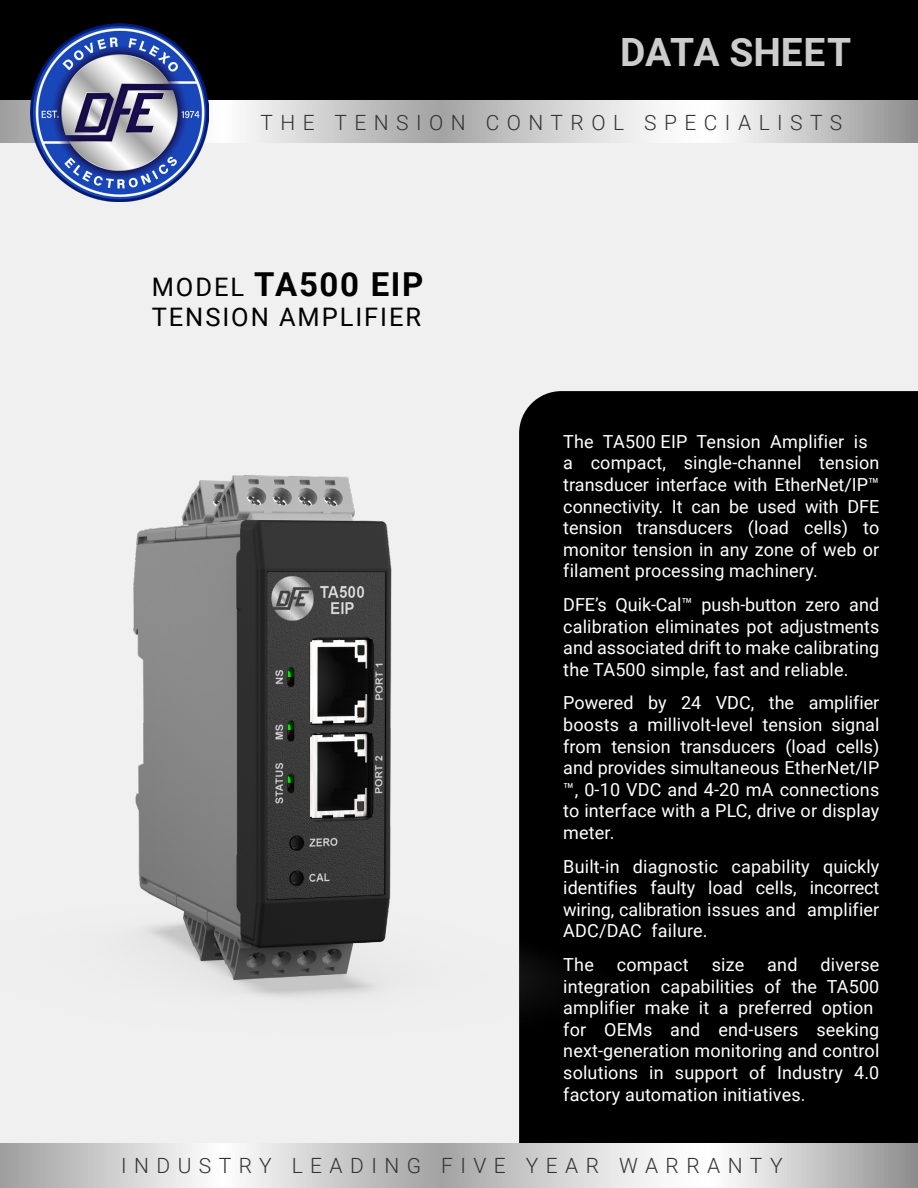
<style>
.page{position:relative;width:918px;height:1188px;background:#fff}
.page>*{position:absolute;margin:0;border:0;box-sizing:border-box;transform-origin:0 0}
.t1{font:700 39px "Roboto";color:#ccc}
.t2{font:700 33px "Roboto";letter-spacing:.05em;color:#000}
.t3{font:25.5px "Roboto";letter-spacing:.075em;color:#000}
.t4{font:300 21px "Roboto";letter-spacing:.355em;color:#333}
.t5{font:18px/21.6px "Roboto";letter-spacing:.01em;color:#fff;text-align:justify}
.s1{font-weight:400;font-size:25.5px}
</style>
<div class="page">
<div style="left:0;top:130px;width:918px;height:1014px;background:#f0f0f0"></div>
<svg style="left:0;top:99px;width:918px;height:44px"></svg>
<div style="left:0;top:0;width:918px;height:99px;background:#000"></div>
<img style="left:31px;top:24px;width:178px;height:178px">
<div style="left:519px;top:391px;width:399px;height:753px;background:#000"></div>
<svg style="left:0;top:1144px;width:918px;height:44px"></svg>
<img style="left:133px;top:391px;width:477px;height:679px">
<h1 class="t1" style="left:620px;top:25px;width:233px">DATA SHEET</h1>
<p class="t4" style="left:261px;top:108px;width:583px">THE TENSION CONTROL SPECIALISTS</p>
<h2 class="t2" style="left:152px;top:261px;width:273px"><span class="s1">MODEL</span> TA500 EIP</h2>
<h3 class="t3" style="left:152px;top:299px;width:271px">TENSION AMPLIFIER</h3>
<p class="t5" style="left:563px;top:430px;width:318px;text-align:left">The TA500 EIP Tension Amplifier is a compact, single-channel tension transducer interface with EtherNet/IP™ connectivity. It can be used with DFE tension transducers (load cells) to monitor tension in any zone of web or filament processing machinery.</p>
<p class="t5" style="left:563px;top:593px;width:318px">DFE’s Quik-Cal™ push-button zero and calibration eliminates pot adjustments and associated drift to make calibrating the TA500 simple, fast and reliable.</p>
<p class="t5" style="left:563px;top:692px;width:318px">Powered by 24 VDC, the amplifier boosts a millivolt-level tension signal from tension transducers (load cells) and provides simultaneous EtherNet/IP ™, 0-10 VDC and 4-20 mA connections to interface with a PLC, drive or display meter.</p>
<p class="t5" style="left:563px;top:855px;width:318px">Built-in diagnostic capability quickly identifies faulty load cells, incorrect wiring, calibration issues and amplifier ADC/DAC failure.</p>
<p class="t5" style="left:563px;top:953px;width:32px">The</p>
<p class="t5" style="left:617px;top:953px;width:73px">compact</p>
<p class="t5" style="left:712px;top:953px;width:34px">size</p>
<p class="t5" style="left:767px;top:953px;width:32px">and</p>
<p class="t5" style="left:563px;top:953px;width:318px;text-align:left;text-indent:257px">diverse integration capabilities of the TA500 amplifier make it a preferred option for OEMs and end-users seeking next-generation monitoring and control solutions in support of Industry 4.0 factory automation initiatives.</p>
<p class="t4" style="left:121px;top:1151px;width:663px">INDUSTRY LEADING FIVE YEAR WARRANTY</p>
</div>
